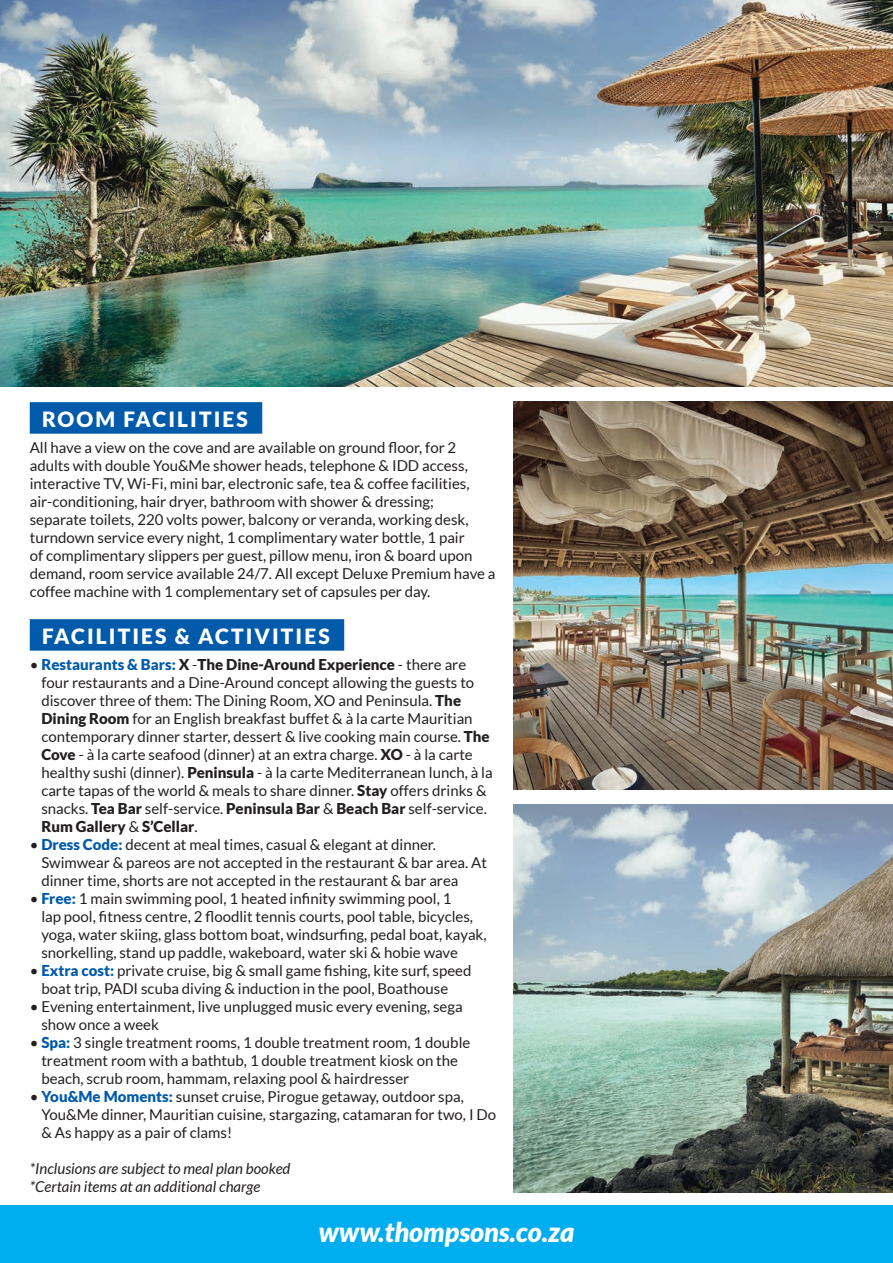
<style>
.page{position:relative;width:893px;height:1263px;background:#fff}
.page>*{position:absolute;margin:0;border:0;box-sizing:border-box;transform-origin:0 0}
.t1{font:italic 900 27px "Lato";color:#fff}
.t2{font:900 21px "Lato";letter-spacing:.1em;color:#fff}
.t3{font:15px/18px "Lato";color:#231f20}
.t4{font:italic 15px/18px "Lato";color:#231f20}
.s1{font-weight:900;color:#015aaa}
.s2{font-weight:900}
</style>
<div class="page">
<img style="left:513px;top:401px;width:380px;height:388px">
<img style="left:513px;top:805px;width:380px;height:388px">
<div style="left:0;top:1205px;width:893px;height:58px;background:#00aeef"></div>
<img style="left:0;top:0;width:893px;height:386px">
<div style="left:30px;top:402px;width:232px;height:32px;background:#015aaa"></div>
<div style="left:30px;top:619px;width:314px;height:32px;background:#015aaa"></div>
<h2 class="t2" style="left:42px;top:407px;width:207px">ROOM FACILITIES</h2>
<p class="t3" style="left:30px;top:439px;width:467px">All have a view on the cove and are available on ground floor, for 2 adults with double You&amp;Me shower heads, telephone &amp; IDD access, interactive TV, Wi-Fi, mini bar, electronic safe, tea &amp; coffee facilities, air-conditioning, hair dryer, bathroom with shower &amp; dressing;<br>separate toilets, 220 volts power, balcony or veranda, working desk, turndown service every night, 1 complimentary water bottle, 1 pair<br>of complimentary slippers per guest, pillow menu, iron &amp; board upon demand, room service available 24/7. All except Deluxe Premium have a coffee machine with 1 complementary set of capsules per day.</p>
<h2 class="t2" style="left:42px;top:624px;width:289px">FACILITIES &amp; ACTIVITIES</h2>
<p class="t3" style="left:41px;top:656px;width:453px;text-indent:-12px">• <span class="s1">Restaurants &amp; Bars:</span> <span class="s2">X</span> -<span class="s2">The Dine-Around Experience</span> - there are four restaurants and a Dine-Around concept allowing the guests to discover three of them: The Dining Room, XO and Peninsula. <span class="s2">The Dining Room</span> for an English breakfast buffet &amp; à la carte Mauritian contemporary dinner starter, dessert &amp; live cooking main course. <span class="s2">The Cove</span> - à la carte seafood (dinner) at an extra charge. <span class="s2">XO</span> - à la carte healthy sushi (dinner). <span class="s2">Peninsula</span> - à la carte Mediterranean lunch, à la carte tapas of the world &amp; meals to share dinner. <span class="s2">Stay</span> offers drinks &amp; snacks. <span class="s2">Tea Bar</span> self-service. <span class="s2">Peninsula Bar</span> &amp; <span class="s2">Beach Bar</span> self-service.<br><span class="s2">Rum Gallery</span> &amp; <span class="s2">S’Cellar</span>.</p>
<p class="t3" style="left:41px;top:836px;width:447px;text-indent:-12px">• <span class="s1">Dress Code:</span> decent at meal times, casual &amp; elegant at dinner.<br>Swimwear &amp; pareos are not accepted in the restaurant &amp; bar area. At dinner time, shorts are not accepted in the restaurant &amp; bar area</p>
<p class="t3" style="left:41px;top:890px;width:447px;text-indent:-12px">• <span class="s1">Free:</span> 1 main swimming pool, 1 heated infinity swimming pool, 1<br>lap pool, fitness centre, 2 floodlit tennis courts, pool table, bicycles, yoga, water skiing, glass bottom boat, windsurfing, pedal boat, kayak, snorkelling, stand up paddle, wakeboard, water ski &amp; hobie wave</p>
<p class="t3" style="left:41px;top:962px;width:432px;text-indent:-12px">• <span class="s1">Extra cost:</span> private cruise, big &amp; small game fishing, kite surf, speed boat trip, PADI scuba diving &amp; induction in the pool, Boathouse</p>
<p class="t3" style="left:41px;top:998px;width:423px;text-indent:-12px">• Evening entertainment, live unplugged music every evening, sega show once a week</p>
<p class="t3" style="left:41px;top:1034px;width:430px;text-indent:-12px">• <span class="s1">Spa:</span> 3 single treatment rooms, 1 double treatment room, 1 double treatment room with a bathtub, 1 double treatment kiosk on the beach, scrub room, hammam, relaxing pool &amp; hairdresser</p>
<p class="t3" style="left:41px;top:1088px;width:456px;text-indent:-12px">• <span class="s1">You&amp;Me Moments:</span> sunset cruise, Pirogue getaway, outdoor spa,<br>You&amp;Me dinner, Mauritian cuisine, stargazing, catamaran for two, I Do &amp; As happy as a pair of clams!</p>
<p class="t4" style="left:30px;top:1160px;width:262px">*Inclusions are subject to meal plan booked *Certain items at an additional charge</p>
<h1 class="t1" style="left:319px;top:1216px;width:257px">www.thompsons.co.za</h1>
</div>
